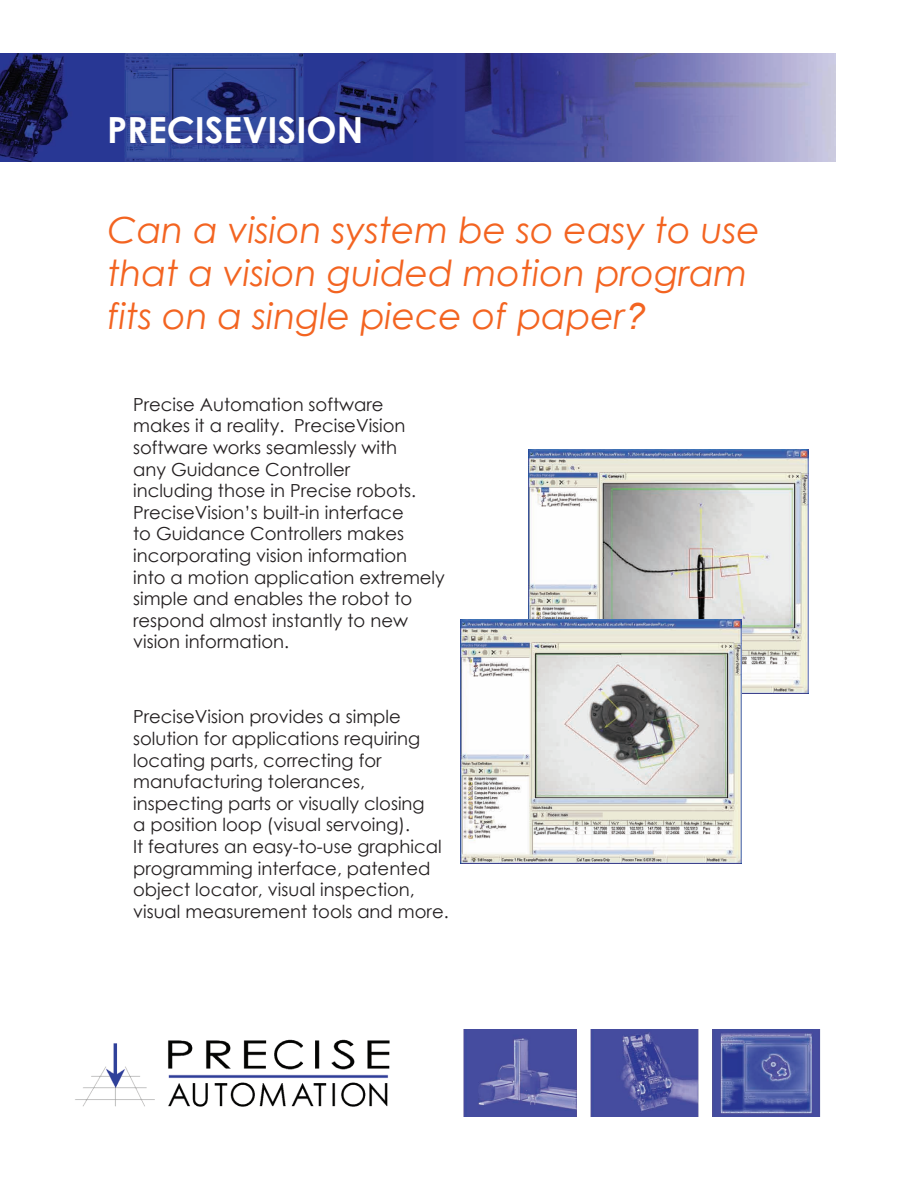
<style>
.page{position:relative;width:918px;height:1188px;background:#fff}
.page>*{position:absolute;margin:0;border:0;box-sizing:border-box;transform-origin:0 0}
.t1{font:italic 36px/43.2px "Century Gothic";color:#f36421}
.t2{font:700 36px "Century Gothic";color:#fff}
.t3{font:18px/21.6px "Century Gothic";color:#231f20}
.s1{font-family:"Arial"}
</style>
<div class="page">
<img style="left:528px;top:450px;width:280px;height:243px">
<img style="left:0;top:53px;width:835px;height:108px">
<img style="left:75px;top:1039px;width:315px;height:68px">
<img style="left:463px;top:1030px;width:358px;height:87px">
<img style="left:461px;top:620px;width:280px;height:243px">
<p class="t2" style="left:107px;top:102px;width:258px">PRECISEVISION</p>
<p class="t1" style="left:108px;top:208px;width:654px">Can a vision system be so easy to use that a vision guided motion program fits on a single piece of paper<span class="s1">?</span></p>
<p class="t3" style="left:133px;top:393px;width:313px">Precise Automation software makes it a reality. PreciseVision software works seamlessly with<br>any Guidance Controller<br>including those in Precise robots.<br>PreciseVision’s built-in interface<br>to Guidance Controllers makes incorporating vision information<br>into a motion application extremely simple and enables the robot to respond almost instantly to new vision information.</p>
<p class="t3" style="left:133px;top:706px;width:317px">PreciseVision provides a simple solution for applications requiring locating parts, correcting for manufacturing tolerances, inspecting parts or visually closing<br>a position loop (visual servoing).<br>It features an easy-to-use graphical programming interface, patented object locator, visual inspection, visual measurement tools and more.</p>
</div>
